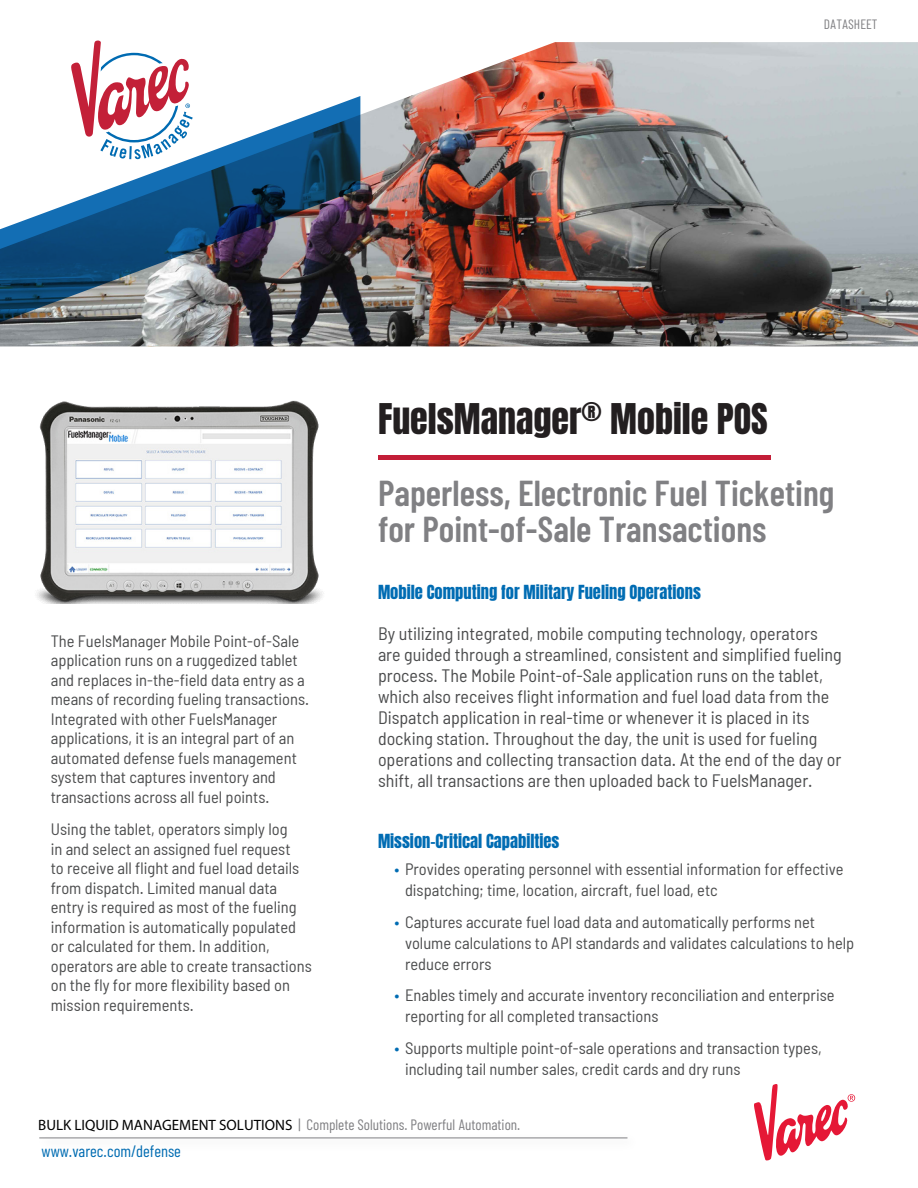
<style>
.page{position:relative;width:918px;height:1188px;background:#fff}
.page>*{position:absolute;margin:0;border:0;box-sizing:border-box;transform-origin:0 0}
.Heading_One{font:600 36px/36px "Barlow Condensed";color:#808083}
.Heading{font:36px "Anton";color:#231f20}
.Body_Heading{font:semi-condensed 18px/21px "Barlow";color:#4b4c4d}
.Body_Summary{font:semi-condensed 16.5px/19.5px "Barlow";color:#4b4c4d}
.Body_Bullets__282{font:semi-condensed 16.5px/21px "Barlow";color:#4b4c4d}
.Body_Heading-2{font:16.5px "Anton";color:#006cb3}
.t1{font:16.5px "Barlow Condensed";color:#006cb2}
.t2{font:15px "Barlow Condensed";color:#808083}
.t3{font:13.5px "Barlow Condensed";color:#808083}
.s1{font-family:"Barlow Condensed";font-stretch:normal;color:#006cb3}
.s2{color:#006cb3}
.s3{font-family:"Myriad Pro";color:#000}
</style>
<div class="page">
<hr style="left:39px;top:1138px;width:588px;height:1px;background:#808083">
<div style="left:378px;top:455px;width:392px;height:5px;background:#c31e38"></div>
<img style="left:360px;top:42px;width:558px;height:304px">
<svg style="left:754px;top:1084px;width:101px;height:76px"></svg>
<svg style="left:71px;top:41px;width:118px;height:55px"></svg>
<img style="left:0;top:96px;width:360px;height:251px">
<img style="left:36px;top:400px;width:287px;height:204px">
<p class="t3" style="left:824px;top:15px;width:55px">DATASHEET</p>
<p class="Heading" style="left:378px;top:401px;width:391px">FuelsManager<sup>®</sup> Mobile POS</p>
<p class="Body_Summary" style="left:51px;top:631px;width:260px">The FuelsManager Mobile Point-of-Sale application runs on a ruggedized tablet and replaces in-the-field data entry as a means of recording fueling transactions.<br>Integrated with other FuelsManager applications, it is an integral part of an automated defense fuels management system that captures inventory and transactions across all fuel points.</p>
<p class="Body_Summary" style="left:51px;top:819px;width:263px">Using the tablet, operators simply log<br>in and select an assigned fuel request<br>to receive all flight and fuel load details from dispatch. Limited manual data entry is required as most of the fueling information is automatically populated or calculated for them. In addition, operators are able to create transactions on the fly for more flexibility based on mission requirements.</p>
<p class="Heading_One" style="left:378px;top:474px;width:458px">Paperless, Electronic Fuel Ticketing for Point-of-Sale Transactions</p>
<p class="Body_Heading-2" style="left:378px;top:584px;width:324px">Mobile Computing for Military Fueling Operations</p>
<p class="Body_Heading" style="left:378px;top:622px;width:465px">By utilizing integrated, mobile computing technology, operators are guided through a streamlined, consistent and simplified fueling process. The Mobile Point-of-Sale application runs on the tablet, which also receives flight information and fuel load data from the Dispatch application in real-time or whenever it is placed in its docking station. Throughout the day, the unit is used for fueling operations and collecting transaction data. At the end of the day or shift, all transactions are then uploaded back to FuelsManager.</p>
<p class="Body_Heading-2" style="left:378px;top:833px;width:183px">Mission-Critical Capabilties</p>
<p class="Body_Bullets__282" style="left:405px;top:858px;width:440px;text-indent:-10px"><span class="s1">•</span> Provides operating personnel with essential information for effective dispatching; time, location, aircraft, fuel load, etc</p>
<p class="Body_Bullets__282" style="left:405px;top:911px;width:451px;text-indent:-10px"><span class="s2">•</span> Captures accurate fuel load data and automatically performs net volume calculations to API standards and validates calculations to help reduce errors</p>
<p class="Body_Bullets__282" style="left:405px;top:985px;width:431px;text-indent:-10px"><span class="s2">•</span> Enables timely and accurate inventory reconciliation and enterprise reporting for all completed transactions</p>
<p class="Body_Bullets__282" style="left:405px;top:1037px;width:418px;text-indent:-10px"><span class="s2">•</span> Supports multiple point-of-sale operations and transaction types, including tail number sales, credit cards and dry runs</p>
<p class="t2" style="left:38px;top:1115px;width:484px"><span class="s3">BULK LIQUID MANAGEMENT SOLUTIONS</span> | Complete Solutions. Powerful Automation.</p>
<p class="t1" style="left:42px;top:1141px;width:141px">www.varec.com/defense</p>
</div>
